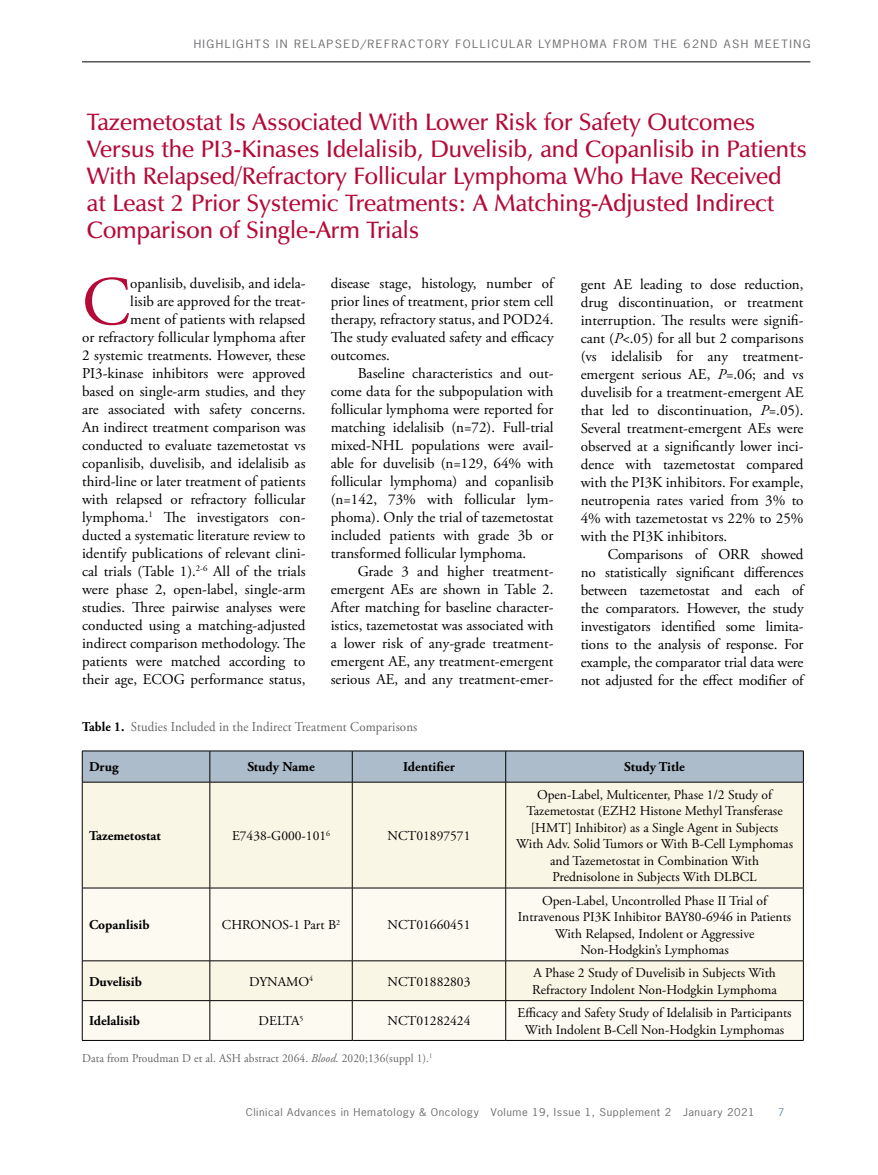
<style>
.page{position:relative;width:878px;height:1175px;background:#fff}
.page>*{position:absolute;margin:0;border:0;box-sizing:border-box;transform-origin:0 0}
.t1{font:69.3px "Adobe Garamond Pro";color:#b50938}
.t2{font:600 24px/27px "Zapf Humanist 601 BT";color:#b50938}
.t3{font:15px/18px "Adobe Garamond Pro";color:#000;text-align:justify}
.t4{font:13.5px/16.5px "Adobe Garamond Pro";color:#000;text-align:center}
.t5{font:700 13.5px "Adobe Garamond Pro";color:#000}
.t6{font:13.5px "Adobe Garamond Pro";letter-spacing:.01em;color:#636466;scale:.95 1}
.t7{font:12px "Adobe Garamond Pro";letter-spacing:.01em;color:#636466;scale:.95 1}
.t8{font:10.8px "News Gothic Std";letter-spacing:.12em;color:#6d6e71;scale:1.12 1}
.t9{font:10.2px "News Gothic Std";letter-spacing:.05em;color:#6d6e71;scale:1.11 1}
.t10{font:10.2px "News Gothic Std";color:#738ba5;scale:1.11 1}
.s1{font-weight:700;color:#000}
.s2{font-style:italic}
</style>
<div class="page">
<hr style="left:82px;top:62px;width:728px;height:1px;background:#000">
<div style="left:83px;top:751px;width:720px;height:31px;background:#adbcca"></div>
<div style="left:83px;top:783px;width:720px;height:104px;background:#faf6e6"></div>
<svg style="left:83px;top:888px;width:720px;height:152px;fill:#fcfaf1"></svg>
<hr style="left:82px;top:750px;width:128px;height:1px;background:#000">
<hr style="left:82px;top:751px;width:1px;height:31px;background:#000">
<hr style="left:210px;top:750px;width:142px;height:1px;background:#000">
<hr style="left:209px;top:751px;width:1px;height:31px;background:#000">
<hr style="left:352px;top:750px;width:153px;height:1px;background:#000">
<hr style="left:352px;top:751px;width:1px;height:31px;background:#000">
<hr style="left:505px;top:750px;width:298px;height:1px;background:#000">
<hr style="left:505px;top:751px;width:1px;height:31px;background:#000">
<hr style="left:803px;top:751px;width:1px;height:31px;background:#000">
<hr style="left:82px;top:782px;width:128px;height:1px;background:#000">
<hr style="left:82px;top:782px;width:1px;height:105px;background:#000">
<hr style="left:210px;top:782px;width:142px;height:1px;background:#000">
<hr style="left:209px;top:782px;width:1px;height:105px;background:#000">
<hr style="left:352px;top:782px;width:153px;height:1px;background:#000">
<hr style="left:352px;top:782px;width:1px;height:105px;background:#000">
<hr style="left:505px;top:782px;width:298px;height:1px;background:#000">
<hr style="left:505px;top:782px;width:1px;height:105px;background:#000">
<hr style="left:803px;top:782px;width:1px;height:105px;background:#000">
<hr style="left:82px;top:887px;width:128px;height:1px;background:#000">
<hr style="left:82px;top:888px;width:1px;height:72px;background:#000">
<hr style="left:210px;top:887px;width:142px;height:1px;background:#000">
<hr style="left:209px;top:888px;width:1px;height:72px;background:#000">
<hr style="left:352px;top:887px;width:153px;height:1px;background:#000">
<hr style="left:352px;top:888px;width:1px;height:72px;background:#000">
<hr style="left:505px;top:887px;width:298px;height:1px;background:#000">
<hr style="left:505px;top:888px;width:1px;height:72px;background:#000">
<hr style="left:803px;top:888px;width:1px;height:72px;background:#000">
<hr style="left:82px;top:960px;width:128px;height:1px;background:#000">
<hr style="left:82px;top:961px;width:1px;height:39px;background:#000">
<hr style="left:210px;top:960px;width:142px;height:1px;background:#000">
<hr style="left:209px;top:961px;width:1px;height:39px;background:#000">
<hr style="left:352px;top:960px;width:153px;height:1px;background:#000">
<hr style="left:352px;top:961px;width:1px;height:39px;background:#000">
<hr style="left:505px;top:960px;width:298px;height:1px;background:#000">
<hr style="left:505px;top:961px;width:1px;height:39px;background:#000">
<hr style="left:803px;top:961px;width:1px;height:39px;background:#000">
<hr style="left:82px;top:1000px;width:128px;height:1px;background:#000">
<hr style="left:82px;top:1000px;width:1px;height:40px;background:#000">
<hr style="left:210px;top:1000px;width:142px;height:1px;background:#000">
<hr style="left:209px;top:1000px;width:1px;height:40px;background:#000">
<hr style="left:352px;top:1000px;width:153px;height:1px;background:#000">
<hr style="left:352px;top:1000px;width:1px;height:40px;background:#000">
<hr style="left:505px;top:1000px;width:298px;height:1px;background:#000">
<hr style="left:505px;top:1000px;width:1px;height:40px;background:#000">
<hr style="left:803px;top:1000px;width:1px;height:40px;background:#000">
<hr style="left:82px;top:1040px;width:128px;height:1px;background:#000">
<hr style="left:210px;top:1040px;width:142px;height:1px;background:#000">
<hr style="left:352px;top:1040px;width:153px;height:1px;background:#000">
<hr style="left:505px;top:1040px;width:298px;height:1px;background:#000">
<p class="t8" style="left:194px;top:37px;width:552px">HIGHLIGHTS IN RELAPSED/REFRACTORY FOLLICULAR LYMPHOMA FROM THE 62ND ASH MEETING</p>
<p class="t2" style="left:87px;top:108px;width:721px">Tazemetostat Is Associated With Lower Risk for Safety Outcomes Versus the PI3-Kinases Idelalisib, Duvelisib, and Copanlisib in Patients With Relapsed/Refractory Follicular Lymphoma Who Have Received<br>at Least 2 Prior Systemic Treatments: A Matching-Adjusted Indirect Comparison of Single-Arm Trials</p>
<h1 class="t1" style="left:82px;top:260px;width:50px">C</h1>
<p class="t3" style="left:82px;top:275px;width:225px;text-align:right">opanlisib, duvelisib, and idela-<br>lisib are approved for the treat-<br>ment of patients with relapsed<br>or refractory follicular lymphoma after 2 systemic treatments. However, these PI3-kinase inhibitors were approved based on single-arm studies, and they are associated with safety concerns.<br>An indirect treatment comparison was conducted to evaluate tazemetostat vs copanlisib, duvelisib, and idelalisib as third-line or later treatment of patients with relapsed or refractory follicular lymphoma.<sup>1</sup> The investigators con&shy;ducted a systematic literature review to identify publications of relevant clini&shy;cal trials (Table 1).<sup>2-6</sup> All of the trials were phase 2, open-label, single-arm studies. Three pairwise analyses were conducted using a matching-adjusted indirect comparison methodology. The patients were matched according to their age, ECOG performance status,</p>
<p class="t6" style="left:82px;top:719px;width:354px"><span class="s1">Table 1.</span> Studies Included in the Indirect Treatment Comparisons</p>
<p class="t5" style="left:89px;top:759px;width:31px">Drug</p>
<p class="t5" style="left:247px;top:759px;width:69px">Study Name</p>
<p class="t5" style="left:403px;top:759px;width:53px">Identifier</p>
<p class="t5" style="left:624px;top:759px;width:62px">Study Title</p>
<p class="t3" style="left:331px;top:275px;width:224px">disease stage, histology, number of prior lines of treatment, prior stem cell therapy, refractory status, and POD24.<br>The study evaluated safety and efficacy outcomes.</p>
<p class="t3" style="left:331px;top:365px;width:224px;text-indent:27px">Baseline characteristics and out&shy;come data for the subpopulation with follicular lymphoma were reported for matching idelalisib (n=72). Full-trial mixed-NHL populations were avail&shy;able for duvelisib (n=129, 64% with follicular lymphoma) and copanlisib (n=142, 73% with follicular lym&shy;phoma). Only the trial of tazemetostat included patients with grade 3b or transformed follicular lymphoma.</p>
<p class="t3" style="left:331px;top:563px;width:224px;text-indent:27px">Grade 3 and higher treatment&shy;emergent AEs are shown in Table 2.<br>After matching for baseline character&shy;istics, tazemetostat was associated with a lower risk of any-grade treatment&shy;emergent AE, any treatment-emergent serious AE, and any treatment-emer-</p>
<p class="t3" style="left:580px;top:276px;width:224px">gent AE leading to dose reduction, drug discontinuation, or treatment interruption. The results were signifi&shy;cant (<span class="s2">P</span>&lt;.05) for all but 2 comparisons (vs idelalisib for any treatment&shy;emergent serious AE, <span class="s2">P</span>=.06; and vs duvelisib for a treatment-emergent AE that led to discontinuation, <span class="s2">P</span>=.05).<br>Several treatment-emergent AEs were observed at a significantly lower inci&shy;dence with tazemetostat compared with the PI3K inhibitors. For example, neutropenia rates varied from 3% to 4% with tazemetostat vs 22% to 25% with the PI3K inhibitors.</p>
<p class="t3" style="left:580px;top:546px;width:224px;text-indent:27px">Comparisons of ORR showed no statistically significant differences between tazemetostat and each of the comparators. However, the study investigators identified some limita&shy;tions to the analysis of response. For example, the comparator trial data were not adjusted for the effect modifier of</p>
<p class="t5" style="left:89px;top:828px;width:73px">Tazemetostat</p>
<p class="t4" style="left:232px;top:828px;width:100px">E7438-G000-101<sup>6</sup></p>
<p class="t4" style="left:387px;top:828px;width:84px">NCT01897571</p>
<p class="t5" style="left:89px;top:917px;width:62px">Copanlisib</p>
<p class="t4" style="left:222px;top:917px;width:120px">CHRONOS-1 Part B<sup>2</sup></p>
<p class="t4" style="left:387px;top:917px;width:84px">NCT01660451</p>
<p class="t4" style="left:516px;top:786px;width:278px">Open-Label, Multicenter, Phase 1/2 Study of Tazemetostat (EZH2 Histone Methyl Transferase [HMT] Inhibitor) as a Single Agent in Subjects With Adv. Solid Tumors or With B-Cell Lymphomas and Tazemetostat in Combination With Prednisolone in Subjects With DLBCL</p>
<p class="t4" style="left:518px;top:892px;width:275px">Open-Label, Uncontrolled Phase II Trial of Intravenous PI3K Inhibitor BAY80-6946 in Patients With Relapsed, Indolent or Aggressive Non-Hodgkin’s Lymphomas</p>
<p class="t5" style="left:89px;top:973px;width:54px">Duvelisib</p>
<p class="t4" style="left:249px;top:973px;width:66px">DYNAMO<sup>4</sup></p>
<p class="t4" style="left:387px;top:973px;width:84px">NCT01882803</p>
<p class="t4" style="left:532px;top:965px;width:246px;text-align:left">A Phase 2 Study of Duvelisib in Subjects With<br>Refractory Indolent Non-Hodgkin Lymphoma</p>
<p class="t5" style="left:89px;top:1013px;width:52px">Idelalisib</p>
<p class="t4" style="left:258px;top:1013px;width:46px">DELTA<sup>5</sup></p>
<p class="t4" style="left:387px;top:1013px;width:84px">NCT01282424</p>
<p class="t4" style="left:517px;top:1005px;width:276px">Efficacy and Safety Study of Idelalisib in Participants<br>With Indolent B-Cell Non-Hodgkin Lymphomas</p>
<p class="t7" style="left:82px;top:1050px;width:370px">Data from Proudman D et al. ASH abstract 2064. <span class="s2">Blood.</span> 2020;136(suppl 1).<sup>1</sup></p>
<p class="t9" style="left:246px;top:1105px;width:460px">Clinical Advances in Hematology &amp; Oncology Volume 19, Issue 1, Supplement 2 January 2021</p>
<p class="t10" style="left:777px;top:1105px;width:7px">7</p>
</div>
